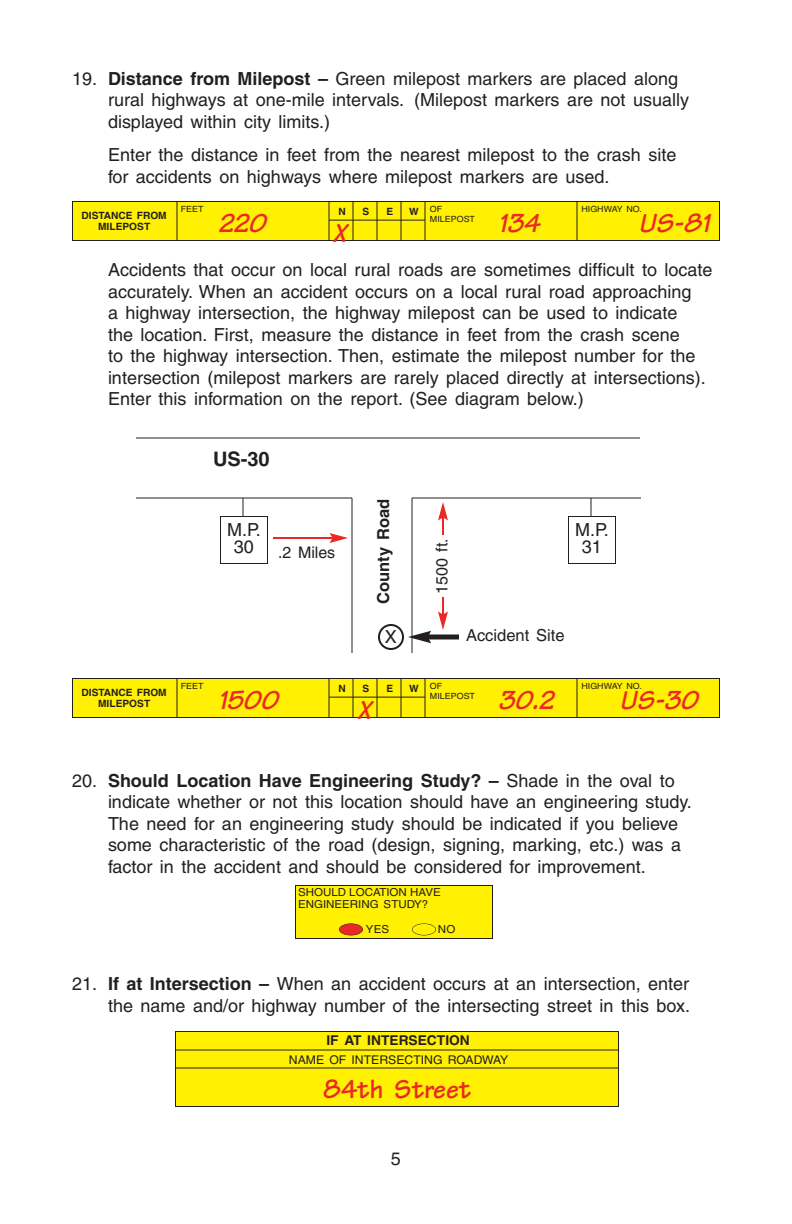
<style>
.page{position:relative;width:792px;height:1224px;background:#fff}
.page>*{position:absolute;margin:0;border:0;box-sizing:border-box;transform-origin:0 0}
.t1{font:italic 700 28px "Tekton";color:#ea2924}
.t2{font:700 28px "Tekton";color:#ea2924}
.t3{font:700 20px "Helvetica";color:#231f20}
.t4{font:18px/21.4px "Helvetica";color:#231f20}
.t5{font:16.4px "Helvetica";color:#231f20}
.t6{font:700 16.4px "Helvetica";color:#231f20}
.t7{font:16px "Helvetica";color:#231f20}
.t8{font:700 13.6px "Helvetica";color:#231f20}
.t9{font:12px "Helvetica";color:#231f20}
.t10{font:11px/12px "Helvetica";color:#231f20;scale:1.05 1}
.t11{font:700 10px "Helvetica";color:#231f20}
.t12{font:8.4px/10px "Helvetica";color:#231f20;scale:1.05 1}
.s1{font-weight:700}
</style>
<div class="page">
<div style="left:176px;top:1032px;width:442px;height:74px;background:#fff101"></div>
<div style="left:175px;top:1031px;width:444px;height:76px;border:1px solid #231f20"></div>
<div style="left:72px;top:202px;width:648px;height:38px;background:#fff101"></div>
<div style="left:72px;top:201px;width:648px;height:40px;border:1px solid #231f20"></div>
<hr style="left:177px;top:201px;width:1px;height:40px;background:#231f20">
<hr style="left:329px;top:201px;width:1px;height:40px;background:#231f20">
<hr style="left:353px;top:201px;width:1px;height:40px;background:#231f20">
<hr style="left:377px;top:201px;width:1px;height:40px;background:#231f20">
<hr style="left:401px;top:201px;width:1px;height:40px;background:#231f20">
<hr style="left:425px;top:201px;width:1px;height:40px;background:#231f20">
<hr style="left:576px;top:201px;width:2px;height:40px;background:#231f20">
<hr style="left:329px;top:220px;width:96px;height:1px;background:#231f20">
<div style="left:72px;top:678px;width:648px;height:40px;background:#fff101"></div>
<div style="left:72px;top:678px;width:648px;height:40px;border:1px solid #231f20"></div>
<hr style="left:177px;top:678px;width:1px;height:40px;background:#231f20">
<hr style="left:329px;top:678px;width:1px;height:40px;background:#231f20">
<hr style="left:353px;top:678px;width:1px;height:40px;background:#231f20">
<hr style="left:377px;top:678px;width:1px;height:40px;background:#231f20">
<hr style="left:401px;top:678px;width:1px;height:40px;background:#231f20">
<hr style="left:425px;top:678px;width:1px;height:40px;background:#231f20">
<hr style="left:576px;top:678px;width:2px;height:40px;background:#231f20">
<hr style="left:329px;top:697px;width:96px;height:1px;background:#231f20">
<hr style="left:136px;top:438px;width:504px;height:1px;background:#231f20">
<hr style="left:136px;top:498px;width:216px;height:1px;background:#231f20">
<hr style="left:412px;top:498px;width:229px;height:1px;background:#231f20">
<hr style="left:352px;top:498px;width:1px;height:155px;background:#231f20">
<hr style="left:412px;top:498px;width:1px;height:155px;background:#231f20">
<div style="left:220px;top:516px;width:48px;height:48px;border:1px solid #231f20"></div>
<div style="left:427px;top:634px;width:32px;height:6px;background:#231f20"></div>
<svg style="left:378px;top:624px;width:53px;height:26px"></svg>
<svg style="left:438px;top:597px;width:10px;height:33px"></svg>
<svg style="left:242px;top:497px;width:374px;height:67px"></svg>
<div style="left:295px;top:886px;width:197px;height:52px;background:#fff101"></div>
<div style="left:295px;top:885px;width:198px;height:54px;border:1px solid #231f20"></div>
<div style="left:339px;top:924px;width:24px;height:11px;background:#ea2924;border-radius:50%"></div>
<div style="left:339px;top:923px;width:24px;height:12px;border:1px solid #231f20;border-radius:50%"></div>
<div style="left:412px;top:923px;width:24px;height:12px;border:1px solid #231f20;border-radius:50%"></div>
<hr style="left:175px;top:1050px;width:444px;height:1px;background:#231f20">
<hr style="left:175px;top:1068px;width:444px;height:1px;background:#231f20">
<p class="t4" style="left:108px;top:70px;width:583px;text-indent:-36px">19. <span class="s1">Distance from Milepost –</span> Green milepost markers are placed along rural highways at one-mile intervals. (Milepost markers are not usually displayed within city limits.)</p>
<p class="t4" style="left:108px;top:146px;width:570px">Enter the distance in feet from the nearest milepost to the crash site for accidents on highways where milepost markers are used.</p>
<p class="t11" style="left:82px;top:212px;width:87px">DISTANCE FROM</p>
<p class="t11" style="left:98px;top:223px;width:54px">MILEPOST</p>
<p class="t12" style="left:181px;top:204px;width:23px">FEET</p>
<p class="t12" style="left:430px;top:204px;width:44px">OF<br>MILEPOST</p>
<p class="t12" style="left:581px;top:204px;width:59px">HIGHWAY NO.</p>
<p class="t11" style="left:338px;top:208px;width:9px">N</p>
<p class="t11" style="left:363px;top:208px;width:8px">S</p>
<p class="t11" style="left:387px;top:208px;width:8px">E</p>
<p class="t11" style="left:409px;top:208px;width:11px">W</p>
<h1 class="t1" style="left:218px;top:214px;width:55px">220</h1>
<h1 class="t1" style="left:333px;top:223px;width:14px">X</h1>
<h1 class="t1" style="left:498px;top:214px;width:43px">134</h1>
<h1 class="t1" style="left:638px;top:214px;width:79px">US-81</h1>
<p class="t4" style="left:108px;top:261px;width:606px">Accidents that occur on local rural roads are sometimes difficult to locate accurately. When an accident occurs on a local rural road approaching<br>a highway intersection, the highway milepost can be used to indicate<br>the location. First, measure the distance in feet from the crash scene<br>to the highway intersection. Then, estimate the milepost number for the intersection (milepost markers are rarely placed directly at intersections).<br>Enter this information on the report. (See diagram below.)</p>
<p class="t3" style="left:213px;top:452px;width:58px">US-30</p>
<p class="t6" style="left:377px;top:604px;width:106px;rotate:-90deg">County Road</p>
<p class="t4" style="left:385px;top:628px;width:14px">X</p>
<p class="t5" style="left:466px;top:629px;width:100px">Accident Site</p>
<p class="t4" style="left:227px;top:523px;width:35px;line-height:17px;text-align:center">M.P.<br>30</p>
<p class="t4" style="left:575px;top:523px;width:35px;line-height:17px;text-align:center">M.P.<br>31</p>
<p class="t7" style="left:436px;top:594px;width:57px;rotate:-90deg">1500 ft.</p>
<p class="t7" style="left:278px;top:547px;width:59px">.2 Miles</p>
<p class="t11" style="left:82px;top:689px;width:87px">DISTANCE FROM</p>
<p class="t11" style="left:98px;top:700px;width:54px">MILEPOST</p>
<p class="t12" style="left:181px;top:681px;width:23px">FEET</p>
<p class="t12" style="left:430px;top:681px;width:44px">OF<br>MILEPOST</p>
<p class="t12" style="left:581px;top:681px;width:59px">HIGHWAY NO.</p>
<p class="t11" style="left:338px;top:685px;width:9px">N</p>
<p class="t11" style="left:363px;top:685px;width:8px">S</p>
<p class="t11" style="left:387px;top:685px;width:8px">E</p>
<p class="t11" style="left:409px;top:685px;width:11px">W</p>
<h1 class="t1" style="left:218px;top:691px;width:67px">1500</h1>
<h1 class="t1" style="left:358px;top:700px;width:14px">X</h1>
<h1 class="t1" style="left:498px;top:691px;width:63px">30.2</h1>
<h1 class="t1" style="left:619px;top:691px;width:86px">US-30</h1>
<p class="t4" style="left:108px;top:772px;width:585px;text-indent:-36px">20. <span class="s1">Should Location Have Engineering Study? –</span> Shade in the oval to indicate whether or not this location should have an engineering study.<br>The need for an engineering study should be indicated if you believe some characteristic of the road (design, signing, marking, etc.) was a factor in the accident and should be considered for improvement.</p>
<p class="t10" style="left:298px;top:888px;width:138px">SHOULD LOCATION HAVE<br>ENGINEERING STUDY?</p>
<p class="t10" style="left:366px;top:924px;width:24px">YES</p>
<p class="t10" style="left:438px;top:924px;width:18px">NO</p>
<p class="t4" style="left:72px;top:975px;width:620px;text-align:right">21. <span class="s1">If at Intersection –</span> When an accident occurs at an intersection, enter the name and/or highway number of the intersecting street in this box.</p>
<p class="t8" style="left:326px;top:1035px;width:145px">IF AT INTERSECTION</p>
<p class="t9" style="left:289px;top:1055px;width:221px">NAME OF INTERSECTING ROADWAY</p>
<h1 class="t2" style="left:323px;top:1080px;width:150px">84th Street</h1>
<p class="t4" style="left:391px;top:1150px;width:12px">5</p>
</div>
